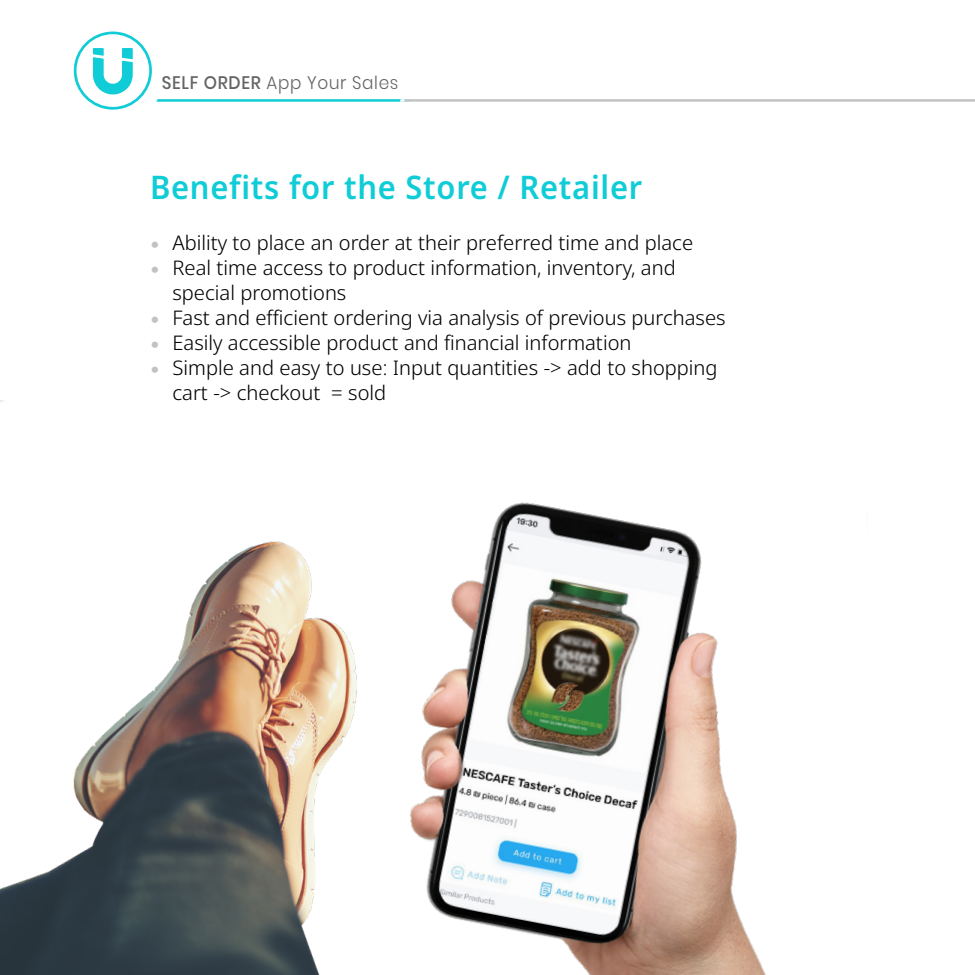
<style>
.page{position:relative;width:975px;height:975px;background:#fff}
.page>*{position:absolute;margin:0;border:0;box-sizing:border-box;transform-origin:0 0}
.t1{font:32.5px "Noto Sans";letter-spacing:.025em;color:#0fccd6;scale:.95 1}
.t2{font:700 25px "Rubik";color:#c0c2c4}
.t3{font:100 20.12px/25px "Noto Sans Hebrew";color:#000}
.t4{font:300 18.12px "Poppins";letter-spacing:.04em;color:#636466;scale:.93 1}
.s1{font-weight:500}
</style>
<div class="page">
<svg style="left:74px;top:32px;width:901px;height:78px"></svg>
<img style="left:0;top:400px;width:153px;height:575px">
<img style="left:153px;top:502px;width:613px;height:473px">
<p class="t4" style="left:162px;top:73px;width:256px"><span class="s1">SELF ORDER</span> App Your Sales</p>
<h1 class="t1" style="left:150px;top:168px;width:520px">Benefits for the Store / Retailer</h1>
<p class="t3" style="left:172px;top:230px;width:522px">Ability to place an order at their preferred time and place</p>
<p class="t2" style="left:150px;top:229px;width:11px">•</p>
<p class="t2" style="left:150px;top:254px;width:11px">•</p>
<p class="t2" style="left:150px;top:304px;width:11px">•</p>
<p class="t2" style="left:150px;top:329px;width:11px">•</p>
<p class="t2" style="left:150px;top:354px;width:11px">•</p>
<p class="t3" style="left:172px;top:255px;width:505px">Real time access to product information, inventory, and</p>
<p class="t3" style="left:172px;top:280px;width:555px">special promotions<br>Fast and efficient ordering via analysis of previous purchases</p>
<p class="t3" style="left:172px;top:330px;width:460px">Easily accessible product and financial information</p>
<p class="t3" style="left:172px;top:355px;width:547px">Simple and easy to use: Input quantities -&gt; add to shopping</p>
<p class="t3" style="left:172px;top:380px;width:149px">cart -&gt; checkout</p>
<p class="t3" style="left:331px;top:380px;width:56px">= sold</p>
</div>
